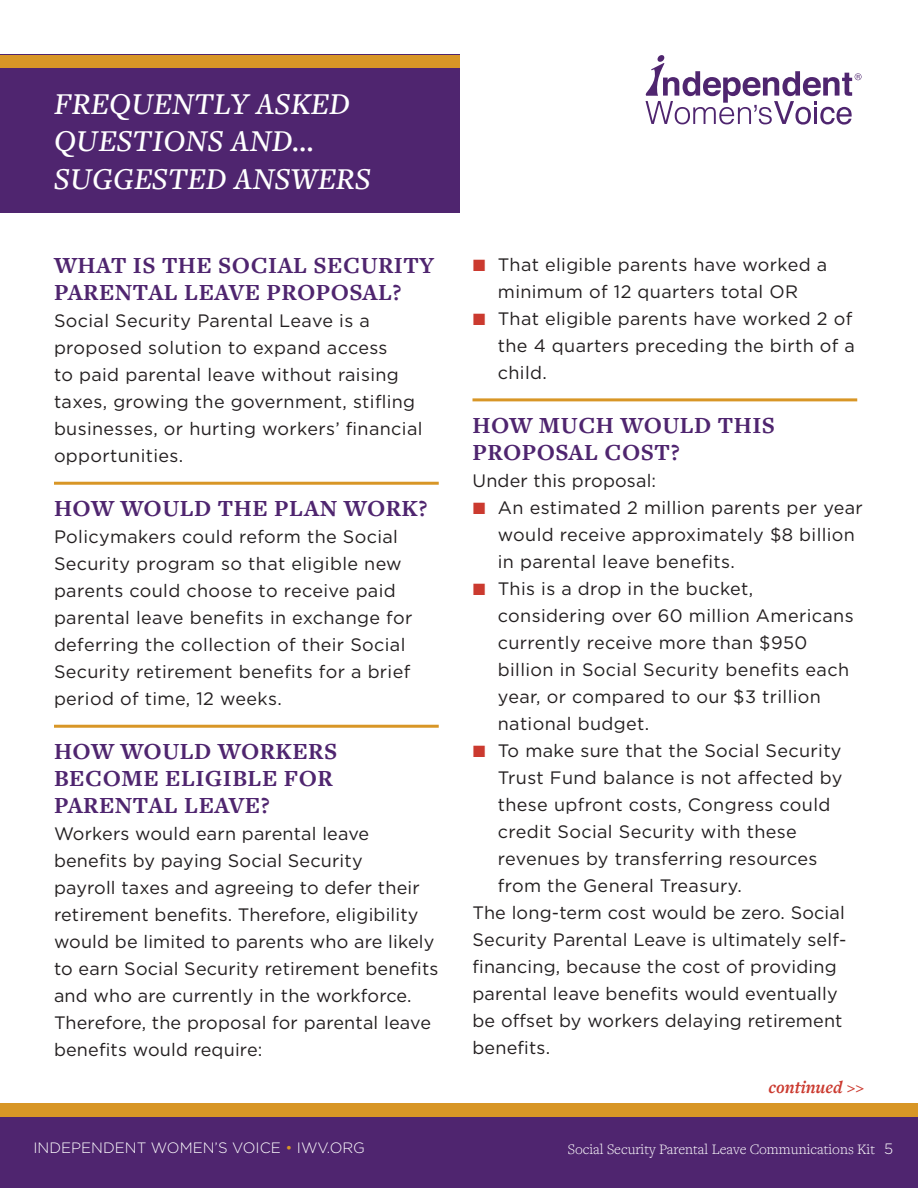
<style>
.page{position:relative;width:918px;height:1188px;background:#fff}
.page>*{position:absolute;margin:0;border:0;box-sizing:border-box;transform-origin:0 0}
.t1{font:italic 500 31.5px/37.5px "Freight Text Pro";color:#fff}
.Regular_Copy{font:700 24px/27px "Freight Text Pro";letter-spacing:.02em;color:#4f256f}
.Pg_12_Answer{font:18px/27px "Gotham";letter-spacing:.015em;color:#231f20}
.Pg_12_Question{font:18px/27px "Gotham";letter-spacing:.02em;color:#231f20}
.Regular_Copy-2{font:italic 700 18px "Freight Text Pro";color:#cb3a2f}
.t2{font:300 15px "Freight Text Pro";color:#fff}
.t3{font:300 15px "Gotham";color:#fff}
.s1{font-family:"Freight Macro Pro";color:#cb3a2f}
.s2{color:#d89626}
.s3{font-family:"Gotham"}
</style>
<div class="page">
<svg style="left:646px;top:55px;width:216px;height:70px"></svg>
<div style="left:0;top:1115px;width:918px;height:73px;background:#4f256f"></div>
<div style="left:0;top:1103px;width:918px;height:14px;background:#d89626"></div>
<div style="left:0;top:55px;width:459px;height:158px;background:#4f256f"></div>
<div style="left:0;top:55px;width:459px;height:13px;background:#d89626"></div>
<hr style="left:54px;top:482px;width:385px;height:3px;background:#d89626">
<hr style="left:54px;top:725px;width:385px;height:3px;background:#d89626">
<hr style="left:472px;top:398px;width:385px;height:3px;background:#d89626">
<p class="t1" style="left:54px;top:84px;width:297px">FREQUENTLY ASKED</p>
<p class="t1" style="left:54px;top:121px;width:318px">QUESTIONS AND...<br>SUGGESTED ANSWERS</p>
<p class="Regular_Copy" style="left:54px;top:251px;width:382px">WHAT IS THE SOCIAL SECURITY<br>PARENTAL LEAVE PROPOSAL?</p>
<p class="Pg_12_Question" style="left:54px;top:307px;width:370px">Social Security Parental Leave is a proposed solution to expand access<br>to paid parental leave without raising taxes, growing the government, stifling businesses, or hurting workers’ financial opportunities.</p>
<p class="Regular_Copy" style="left:54px;top:494px;width:375px">HOW WOULD THE PLAN WORK?</p>
<p class="Pg_12_Answer" style="left:54px;top:523px;width:360px">Policymakers could reform the Social Security program so that eligible new parents could choose to receive paid parental leave benefits in exchange for deferring the collection of their Social Security retirement benefits for a brief period of time, 12 weeks.</p>
<p class="Regular_Copy" style="left:54px;top:737px;width:285px">HOW WOULD WORKERS<br>BECOME ELIGIBLE FOR<br>PARENTAL LEAVE?</p>
<p class="Pg_12_Answer" style="left:54px;top:820px;width:386px">Workers would earn parental leave benefits by paying Social Security<br>payroll taxes and agreeing to defer their retirement benefits. Therefore, eligibility would be limited to parents who are likely to earn Social Security retirement benefits and who are currently in the workforce.<br>Therefore, the proposal for parental leave benefits would require:</p>
<p class="Pg_12_Answer" style="left:472px;top:251px;width:356px;text-align:center"><span class="s1">T</span> That eligible parents have worked a minimum of 12 quarters total OR</p>
<p class="Pg_12_Answer" style="left:498px;top:305px;width:359px;text-indent:-25px"><span class="s1">T</span> That eligible parents have worked 2 of the 4 quarters preceding the birth of a child.</p>
<p class="Regular_Copy" style="left:472px;top:411px;width:304px">HOW MUCH WOULD THIS<br>PROPOSAL COST?</p>
<p class="Pg_12_Answer" style="left:472px;top:467px;width:185px">Under this proposal:</p>
<p class="Pg_12_Answer" style="left:498px;top:494px;width:367px;text-indent:-25px"><span class="s1">T</span> An estimated 2 million parents per year would receive approximately $8 billion in parental leave benefits.</p>
<p class="Pg_12_Answer" style="left:498px;top:575px;width:357px;text-indent:-25px"><span class="s1">T</span> This is a drop in the bucket, considering over 60 million Americans currently receive more than $950 billion in Social Security benefits each year, or compared to our $3 trillion national budget.</p>
<p class="Pg_12_Answer" style="left:498px;top:737px;width:346px;text-indent:-25px"><span class="s1">T</span> To make sure that the Social Security Trust Fund balance is not affected by these upfront costs, Congress could credit Social Security with these revenues by transferring resources from the General Treasury.</p>
<p class="Pg_12_Answer" style="left:472px;top:899px;width:376px">The long-term cost would be zero. Social Security Parental Leave is ultimately self&shy;financing, because the cost of providing parental leave benefits would eventually be offset by workers delaying retirement benefits.</p>
<p class="Regular_Copy-2" style="left:768px;top:1075px;width:97px">continued &gt;&gt;</p>
<p class="t3" style="left:33px;top:1138px;width:333px">INDEPENDENT WOMEN’S VOICE <span class="s2">•</span> IWV.ORG</p>
<p class="t2" style="left:568px;top:1139px;width:327px">Social Security Parental Leave Communications Kit <span class="s3">5</span></p>
</div>
